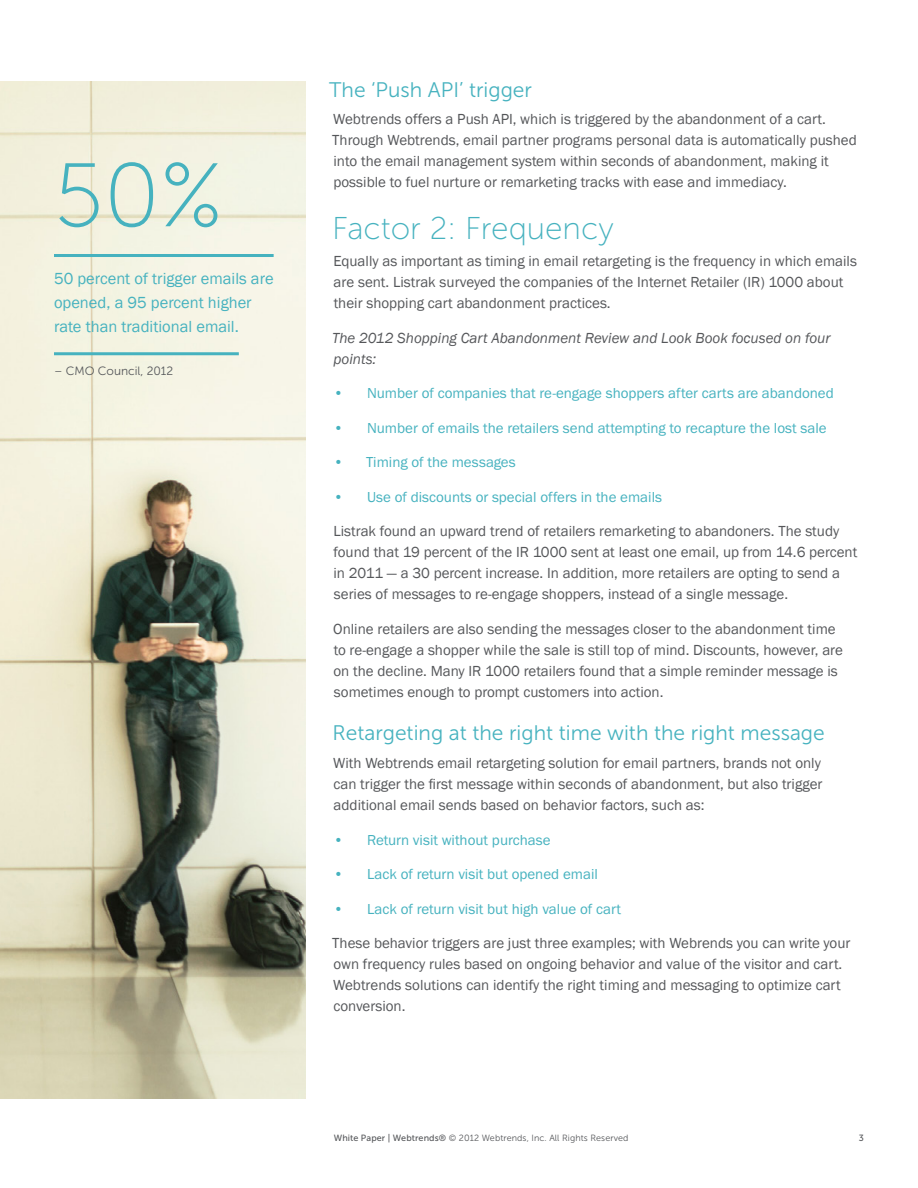
<style>
.page{position:relative;width:918px;height:1188px;background:#fff}
.page>*{position:absolute;margin:0;border:0;box-sizing:border-box;transform-origin:0 0}
.Stats_number{font:90px "Museo Sans 100";color:#46b2bf}
.Subhead_1_colored{font:31.5px "Museo Sans 100";color:#46b2bf}
.Subhead_2{font:21px "Museo Sans 300";color:#46b2bf}
.Stats_sent{font:16.5px/24px "Franklin Gothic";color:#46b2bf}
.Body{font:15px/21px "Franklin Gothic";color:#55575a}
.t1{font:15px "Franklin Gothic URW Boo";color:#46b2bf}
.Body-2{font:italic 15px/21px "Franklin Gothic";color:#55575a}
.Quote_credit{font:12px "Museo Sans 300";color:#55575a}
.t2{font:9px "Museo Sans 300";letter-spacing:.01em;color:#55575a}
.t3{font:9px "Museo Sans 500";color:#55575a}
.s1{font-family:"Museo Sans 500"}
</style>
<div class="page">
<img style="left:0;top:81px;width:306px;height:1017px">
<hr style="left:54px;top:254px;width:220px;height:3px;background:#46b2bf">
<hr style="left:54px;top:352px;width:185px;height:3px;background:#46b2bf">
<p class="Stats_number" style="left:54px;top:148px;width:171px">50%</p>
<p class="Stats_sent" style="left:54px;top:267px;width:221px">50 percent of trigger emails are opened, a 95 percent higher rate than traditional email.</p>
<p class="Quote_credit" style="left:54px;top:365px;width:121px">– CMO Council, 2012</p>
<p class="Subhead_2" style="left:329px;top:78px;width:204px">The ‘Push API’ trigger</p>
<p class="Body" style="left:332px;top:109px;width:526px">Webtrends offers a Push API, which is triggered by the abandonment of a cart.<br>Through Webtrends, email partner programs personal data is automatically pushed into the email management system within seconds of abandonment, making it possible to fuel nurture or remarketing tracks with ease and immediacy.</p>
<p class="Subhead_1_colored" style="left:332px;top:211px;width:283px">Factor 2: Frequency</p>
<p class="Body" style="left:333px;top:251px;width:525px">Equally as important as timing in email retargeting is the frequency in which emails are sent. Listrak surveyed the companies of the Internet Retailer (IR) 1000 about their shopping cart abandonment practices.</p>
<p class="Body-2" style="left:332px;top:328px;width:500px">The 2012 Shopping Cart Abandonment Review and Look Book focused on four points:</p>
<p class="t1" style="left:334px;top:384px;width:502px">• Number of companies that re-engage shoppers after carts are abandoned</p>
<p class="t1" style="left:334px;top:419px;width:495px">• Number of emails the retailers send attempting to recapture the lost sale</p>
<p class="t1" style="left:334px;top:453px;width:184px">• Timing of the messages</p>
<p class="t1" style="left:334px;top:488px;width:330px">• Use of discounts or special offers in the emails</p>
<p class="Body" style="left:333px;top:521px;width:525px">Listrak found an upward trend of retailers remarketing to abandoners. The study found that 19 percent of the IR 1000 sent at least one email, up from 14.6 percent in 2011 — a 30 percent increase. In addition, more retailers are opting to send a series of messages to re-engage shoppers, instead of a single message.</p>
<p class="Body" style="left:333px;top:619px;width:511px">Online retailers are also sending the messages closer to the abandonment time to re-engage a shopper while the sale is still top of mind. Discounts, however, are on the decline. Many IR 1000 retailers found that a simple reminder message is sometimes enough to prompt customers into action.</p>
<p class="Subhead_2" style="left:333px;top:722px;width:494px">Retargeting at the right time with the right message</p>
<p class="Body" style="left:333px;top:753px;width:491px;text-align:justify">With Webtrends email retargeting solution for email partners, brands not only can trigger the first message within seconds of abandonment, but also trigger additional email sends based on behavior factors, such as:</p>
<p class="t1" style="left:334px;top:830px;width:218px">• Return visit without purchase</p>
<p class="t1" style="left:334px;top:865px;width:266px">• Lack of return visit but opened email</p>
<p class="t1" style="left:334px;top:899px;width:289px">• Lack of return visit but high value of cart</p>
<p class="Body" style="left:332px;top:933px;width:520px">These behavior triggers are just three examples; with Webrends you can write your own frequency rules based on ongoing behavior and value of the visitor and cart.<br>Webtrends solutions can identify the right timing and messaging to optimize cart conversion.</p>
<p class="t2" style="left:334px;top:1133px;width:296px"><span class="s1">White Paper | Webtrends®</span> © 2012 Webtrends, Inc. All Rights Reserved</p>
<p class="t3" style="left:859px;top:1133px;width:7px">3</p>
</div>
